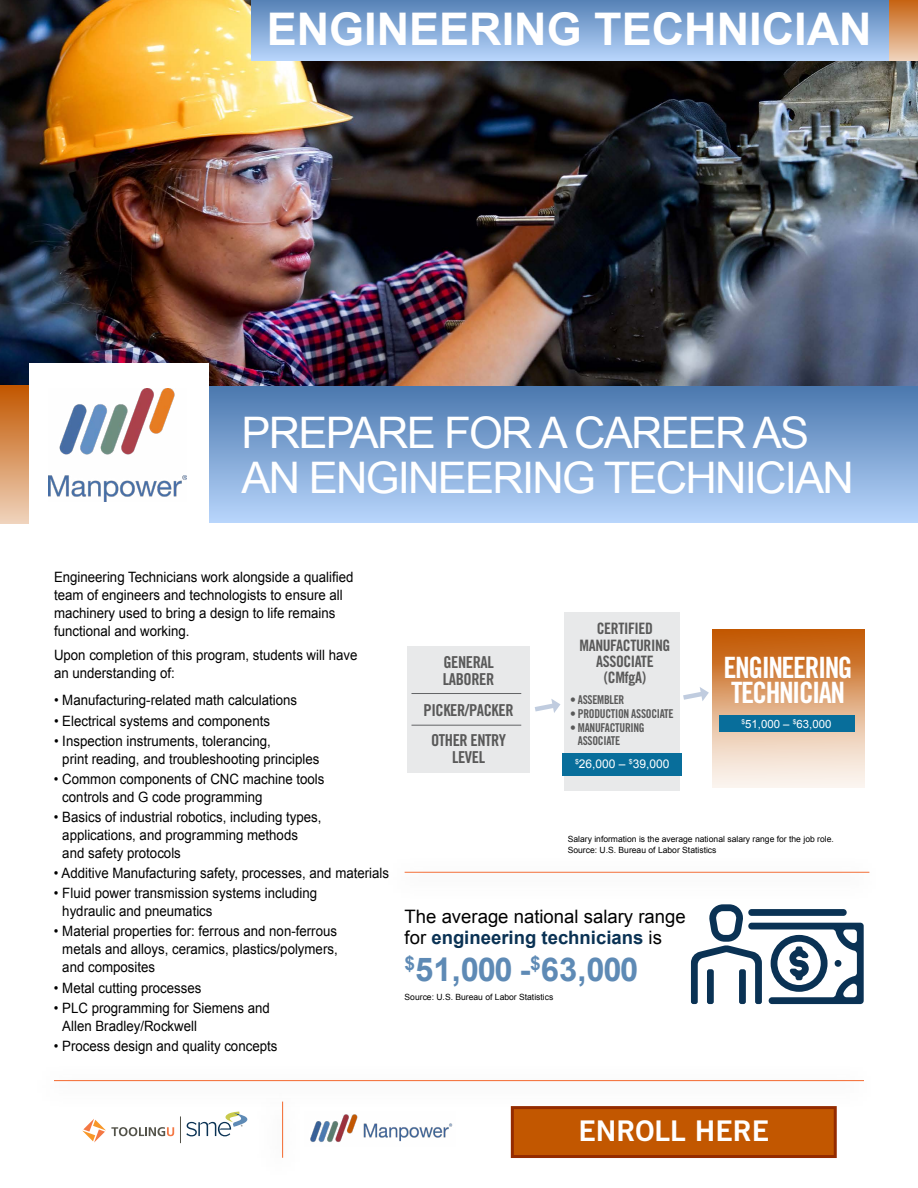
<style>
.page{position:relative;width:918px;height:1188px;background:#fff}
.page>*{position:absolute;margin:0;border:0;box-sizing:border-box;transform-origin:0 0}
.t1{font:700 45px "Arial";color:#fff}
.t2{font:43.5px/45px "Arial";letter-spacing:-.04em;color:#fff}
.t3{font:700 32.85px "Arial";letter-spacing:-.04em;color:#5e8ab5}
.t4{font:29.4px/25.8px "Trade Gothic LT Std Bd Cn 20";letter-spacing:-.05em;color:#fff}
.t5{font:28.5px "Trade Gothic LT Std Bd 2";color:#fff}
.t6{font:18.6px/21.5px "Arial";color:#000}
.t7{font:16.5px/17.2px "Trade Gothic LT Std Bd Cn 20";letter-spacing:-.025em;color:#595959}
.t8{font:15.75px/16.2px "Trade Gothic LT Std Bd Cn 20";letter-spacing:-.025em;color:#595959;text-align:center}
.t9{font:14.25px/18px "Arial";color:#000;scale:.93 1}
.t10{font:12.15px/13.8px "Trade Gothic LT Std Bd Cn 20";letter-spacing:-.025em;color:#595959;scale:.95 1}
.t11{font:12px "Arial";color:#fff}
.t12{font:11.4px "Arial";color:#fff}
.t13{font:8.55px/11.4px "Arial";color:#000}
.s1{font-weight:700;color:#0a3254}
</style>
<div class="page">
<img style="left:0;top:0;width:918px;height:387px">
<div style="left:0;top:387px;width:918px;height:136px;background:linear-gradient(to bottom,#4c79af,#b8d5fb)"></div>
<div style="left:0;top:386px;width:32px;height:138px;background:linear-gradient(to bottom,#c25700,#efd3bc)"></div>
<hr style="left:54px;top:1080px;width:810px;height:1px;background:#f47844">
<hr style="left:405px;top:872px;width:464px;height:1px;background:#f47844">
<div style="left:511px;top:1106px;width:326px;height:52px;background:#c25700;border:3px solid #942b00"></div>
<div style="left:29px;top:363px;width:179px;height:188px;background:#fff"></div>
<img style="left:49px;top:388px;width:137px;height:113px">
<svg style="left:691px;top:904px;width:173px;height:100px"></svg>
<div style="left:748px;top:909px;width:99px;height:7px;background:#0a3254;border-radius:3px"></div>
<svg style="left:712px;top:630px;width:152px;height:157px;background:#dfa97d"></svg>
<div style="left:407px;top:646px;width:123px;height:127px;background:#e8e9ea"></div>
<svg style="left:683px;top:687px;width:26px;height:14px"></svg>
<svg style="left:534px;top:699px;width:26px;height:14px"></svg>
<hr style="left:411px;top:693px;width:110px;height:1px;background:#636466">
<hr style="left:411px;top:725px;width:110px;height:1px;background:#636466">
<div style="left:719px;top:715px;width:135px;height:17px;background:#086e9b"></div>
<svg style="left:82px;top:1119px;width:92px;height:24px"></svg>
<svg style="left:180px;top:1112px;width:67px;height:31px"></svg>
<hr style="left:282px;top:1102px;width:1px;height:56px;background:#f47844">
<img style="left:310px;top:1114px;width:143px;height:29px">
<div style="left:565px;top:612px;width:115px;height:179px;background:#e8e9ea"></div>
<div style="left:563px;top:753px;width:119px;height:22px;background:#086e9b"></div>
<div style="left:864px;top:0;width:54px;height:60px;background:linear-gradient(to bottom,#c66312,#eed0b8)"></div>
<div style="left:252px;top:0;width:637px;height:60px;background:linear-gradient(to bottom,#5682b6,#b5d3fa)"></div>
<h1 class="t1" style="left:267px;top:-1px;width:607px">ENGINEERING TECHNICIAN</h1>
<h2 class="t2" style="left:242px;top:411px;width:614px">PREPARE FOR A CAREER AS<br>AN ENGINEERING TECHNICIAN</h2>
<p class="t9" style="left:54px;top:568px;width:324px">Engineering Technicians work alongside a qualified team of engineers and technologists to ensure all machinery used to bring a design to life remains functional and working.</p>
<p class="t9" style="left:54px;top:647px;width:328px">Upon completion of this program, students will have an understanding of:</p>
<p class="t9" style="left:54px;top:691px;width:263px">• Manufacturing-related math calculations</p>
<p class="t9" style="left:54px;top:712px;width:234px">• Electrical systems and components</p>
<p class="t9" style="left:62px;top:732px;width:278px;text-indent:-8px">• Inspection instruments, tolerancing,<br>print reading, and troubleshooting principles</p>
<p class="t9" style="left:62px;top:770px;width:283px;text-indent:-8px">• Common components of CNC machine tools controls and G code programming</p>
<p class="t9" style="left:62px;top:808px;width:280px;text-indent:-8px">• Basics of industrial robotics, including types, applications, and programming methods and safety protocols</p>
<p class="t9" style="left:54px;top:864px;width:362px">• Additive Manufacturing safety, processes, and materials</p>
<p class="t9" style="left:62px;top:884px;width:275px;text-indent:-8px">• Fluid power transmission systems including hydraulic and pneumatics</p>
<p class="t9" style="left:62px;top:923px;width:298px;text-align:justify;text-indent:-8px">• Material properties for: ferrous and non-ferrous metals and alloys, ceramics, plastics/polymers, and composites</p>
<p class="t9" style="left:54px;top:979px;width:160px">• Metal cutting processes</p>
<p class="t9" style="left:62px;top:999px;width:225px;text-indent:-8px">• PLC programming for Siemens and<br>Allen Bradley/Rockwell</p>
<p class="t9" style="left:54px;top:1037px;width:242px">• Process design and quality concepts</p>
<p class="t7" style="left:443px;top:653px;width:53px">GENERAL<br>LABORER</p>
<p class="t7" style="left:424px;top:694px;width:92px;line-height:30.6px;text-align:center">PICKER/PACKER<br>OTHER ENTRY</p>
<p class="t7" style="left:452px;top:749px;width:35px">LEVEL</p>
<p class="t8" style="left:580px;top:621px;width:92px">CERTIFIED<br>MANUFACTURING<br>ASSOCIATE (CMfgA)</p>
<p class="t10" style="left:570px;top:693px;width:59px">• ASSEMBLER</p>
<p class="t10" style="left:570px;top:706px;width:110px">• PRODUCTION ASSOCIATE</p>
<p class="t10" style="left:578px;top:720px;width:72px;text-indent:-8px">• MANUFACTURING<br>ASSOCIATE</p>
<p class="t11" style="left:575px;top:756px;width:96px"><sup>$</sup>26,000 – <sup>$</sup>39,000</p>
<h3 class="t4" style="left:724px;top:654px;width:131px">ENGINEERING<br>TECHNICIAN</h3>
<p class="t12" style="left:742px;top:716px;width:91px"><sup>$</sup>51,000 – <sup>$</sup>63,000</p>
<p class="t13" style="left:568px;top:833px;width:268px">Salary information is the average national salary range for the job role.<br>Source: U.S. Bureau of Labor Statistics</p>
<h3 class="t6" style="left:405px;top:906px;width:283px">The average national salary range for <span class="s1">engineering technicians</span> is</h3>
<h3 class="t3" style="left:405px;top:948px;width:235px"><sup>$</sup>51,000 -<sup>$</sup>63,000</h3>
<p class="t13" style="left:405px;top:991px;width:150px">Source: U.S. Bureau of Labor Statistics</p>
<h3 class="t5" style="left:578px;top:1114px;width:192px">ENROLL HERE</h3>
</div>
